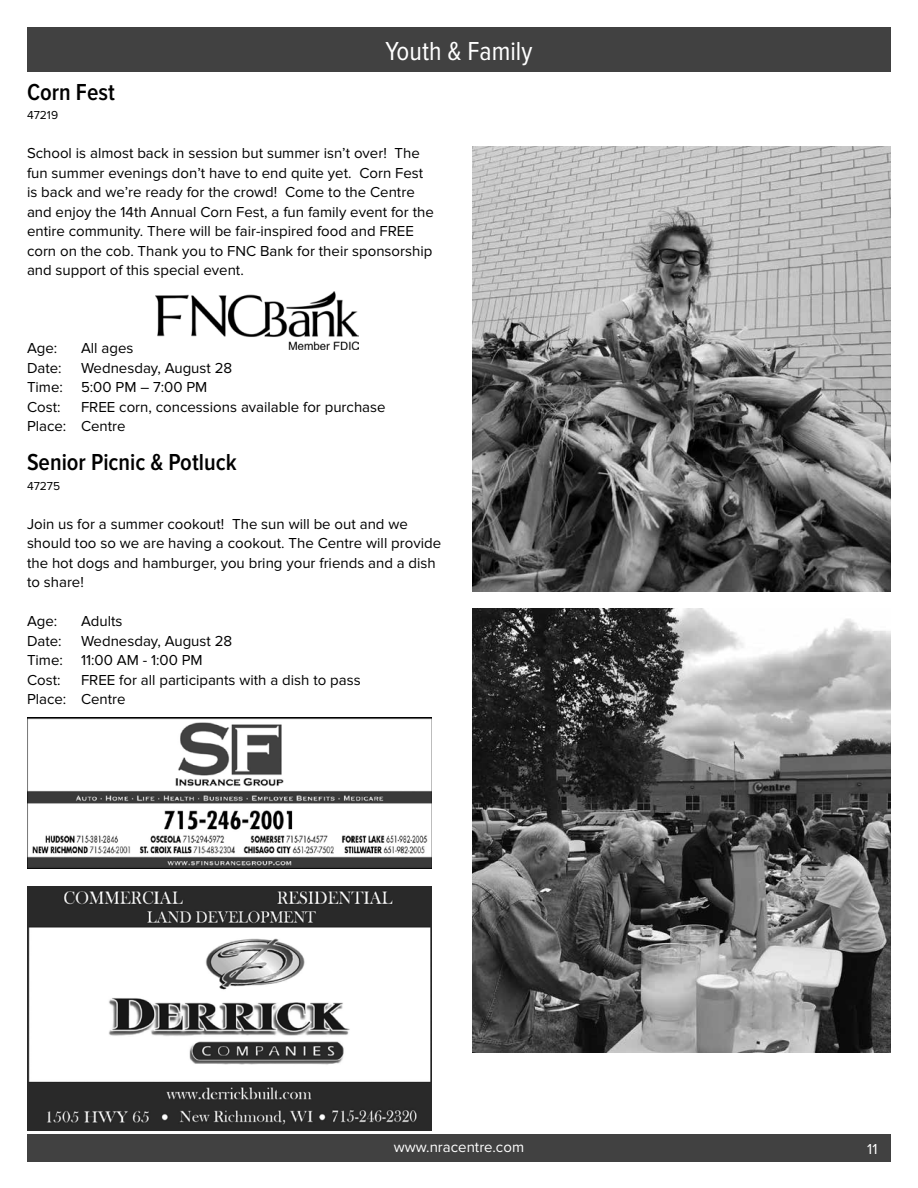
<style>
.page{position:relative;width:918px;height:1188px;background:#fff}
.page>*{position:absolute;margin:0;border:0;box-sizing:border-box;transform-origin:0 0}
.t1{font:27px "Proxima Nova Cond";color:#fff}
.t2{font:600 24px "Proxima Nova Cond";color:#000}
.t3{font:15px/19.5px "Proxima Nova";color:#000}
.t4{font:15px "Proxima Nova";color:#fff}
.t5{font:12px "Proxima Nova";color:#000}
</style>
<div class="page">
<div style="left:27px;top:1134px;width:864px;height:27px;background:#414141"></div>
<div style="left:27px;top:27px;width:864px;height:44px;background:#414141"></div>
<img style="left:27px;top:718px;width:405px;height:150px">
<img style="left:27px;top:887px;width:405px;height:244px">
<img style="left:156px;top:291px;width:203px;height:59px">
<img style="left:472px;top:147px;width:419px;height:445px">
<img style="left:472px;top:608px;width:419px;height:445px">
<h1 class="t1" style="left:386px;top:36px;width:148px">Youth &amp; Family</h1>
<h2 class="t2" style="left:27px;top:79px;width:89px">Corn Fest</h2>
<p class="t5" style="left:27px;top:109px;width:33px">47219</p>
<p class="t3" style="left:27px;top:144px;width:408px">School is almost back in session but summer isn’t over! The fun summer evenings don’t have to end quite yet. Corn Fest is back and we’re ready for the crowd! Come to the Centre and enjoy the 14th Annual Corn Fest, a fun family event for the entire community. There will be fair-inspired food and FREE corn on the cob. Thank you to FNC Bank for their sponsorship and support of this special event.</p>
<p class="t3" style="left:27px;top:339px;width:32px">Age:</p>
<p class="t3" style="left:81px;top:339px;width:54px">All ages</p>
<p class="t3" style="left:27px;top:358px;width:36px">Date:</p>
<p class="t3" style="left:27px;top:358px;width:207px;text-indent:54px">Wednesday, August 28<br>Time: 5:00 PM – 7:00 PM<br>Cost:</p>
<p class="t3" style="left:27px;top:397px;width:360px;text-indent:54px">FREE corn, concessions available for purchase<br>Place: Centre</p>
<h2 class="t2" style="left:27px;top:449px;width:211px">Senior Picnic &amp; Potluck</h2>
<p class="t5" style="left:27px;top:479px;width:35px">47275</p>
<p class="t3" style="left:27px;top:514px;width:416px">Join us for a summer cookout! The sun will be out and we should too so we are having a cookout. The Centre will provide the hot dogs and hamburger, you bring your friends and a dish to share!</p>
<p class="t3" style="left:27px;top:612px;width:32px">Age:</p>
<p class="t3" style="left:81px;top:612px;width:43px">Adults</p>
<p class="t3" style="left:27px;top:631px;width:36px">Date:</p>
<p class="t3" style="left:27px;top:631px;width:207px;text-indent:54px">Wednesday, August 28<br>Time: 11:00 AM - 1:00 PM<br>Cost:</p>
<p class="t3" style="left:27px;top:670px;width:335px;text-indent:54px">FREE for all participants with a dish to pass<br>Place: Centre</p>
<p class="t4" style="left:394px;top:1139px;width:132px">www.nracentre.com</p>
<p class="t4" style="left:867px;top:1141px;width:12px">11</p>
</div>
